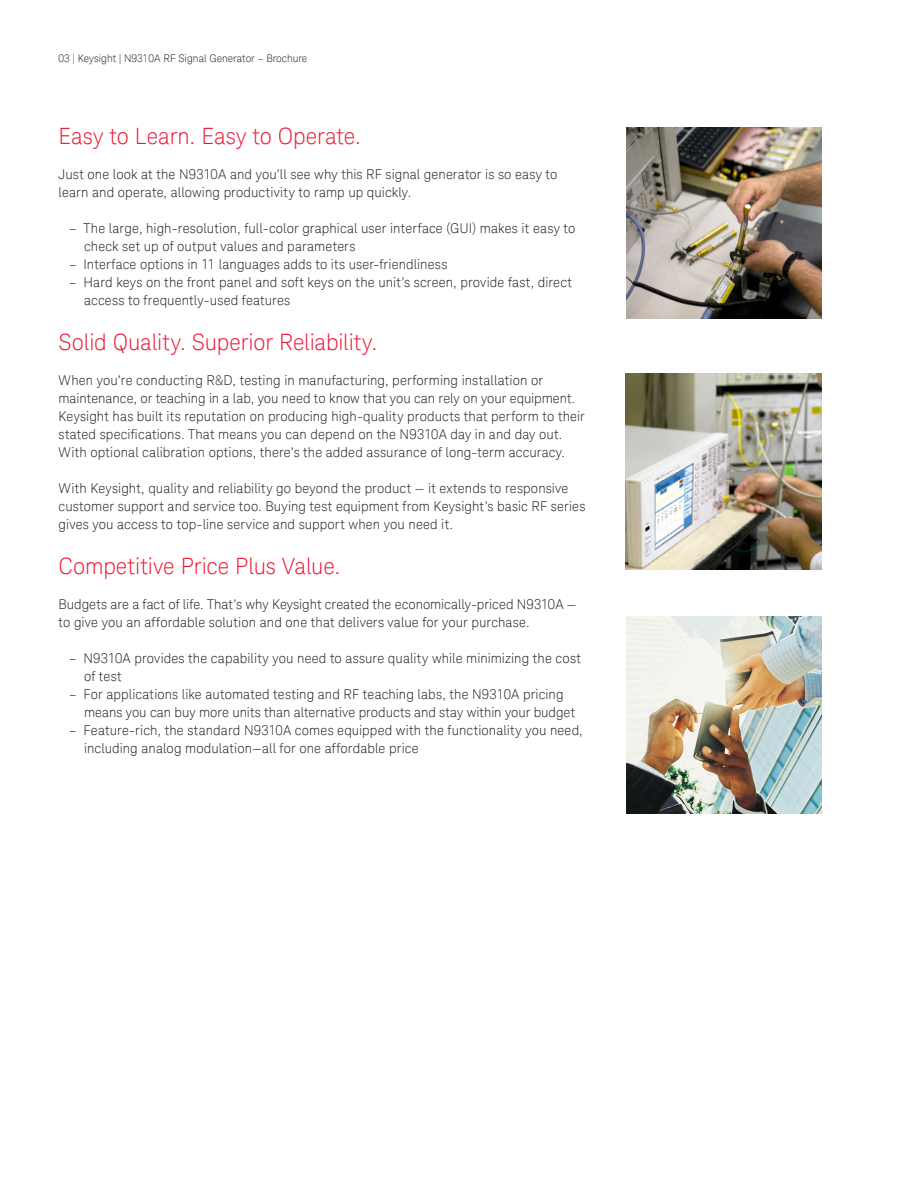
<style>
.page{position:relative;width:918px;height:1188px;background:#fff}
.page>*{position:absolute;margin:0;border:0;box-sizing:border-box;transform-origin:0 0}
.K_Heading_1{font:300 22.5px "Keysight Sans";letter-spacing:-.005em;color:#ed1a36}
.K_Body_Text{font:300 13.5px/18px "Keysight Sans";letter-spacing:.01em;color:#231f20}
.t1{font:300 10.5px "Keysight Sans";color:#231f20}
</style>
<div class="page">
<img style="left:626px;top:128px;width:196px;height:191px">
<img style="left:626px;top:373px;width:196px;height:197px">
<img style="left:626px;top:617px;width:196px;height:196px">
<p class="t1" style="left:59px;top:52px;width:250px">03 | Keysight | N9310A RF Signal Generator – Brochure</p>
<p class="K_Heading_1" style="left:59px;top:123px;width:304px">Easy to Learn. Easy to Operate.</p>
<p class="K_Body_Text" style="left:59px;top:165px;width:500px">Just one look at the N9310A and you’ll see why this RF signal generator is so easy to learn and operate, allowing productivity to ramp up quickly.</p>
<p class="K_Body_Text" style="left:84px;top:219px;width:493px;text-indent:-15px">– The large, high-resolution, full-color graphical user interface (GUI) makes it easy to check set up of output values and parameters</p>
<p class="K_Body_Text" style="left:69px;top:255px;width:380px">– Interface options in 11 languages adds to its user-friendliness</p>
<p class="K_Body_Text" style="left:84px;top:273px;width:489px;text-indent:-15px">– Hard keys on the front panel and soft keys on the unit’s screen, provide fast, direct access to frequently-used features</p>
<p class="K_Heading_1" style="left:59px;top:329px;width:320px">Solid Quality. Superior Reliability.</p>
<p class="K_Body_Text" style="left:59px;top:371px;width:528px">When you’re conducting R&amp;D, testing in manufacturing, performing installation or maintenance, or teaching in a lab, you need to know that you can rely on your equipment.<br>Keysight has built its reputation on producing high-quality products that perform to their stated specifications. That means you can depend on the N9310A day in and day out.<br>With optional calibration options, there’s the added assurance of long-term accuracy.</p>
<p class="K_Body_Text" style="left:59px;top:479px;width:528px">With Keysight, quality and reliability go beyond the product — it extends to responsive customer support and service too. Buying test equipment from Keysight’s basic RF series gives you access to top-line service and support when you need it.</p>
<p class="K_Heading_1" style="left:59px;top:553px;width:283px">Competitive Price Plus Value.</p>
<p class="K_Body_Text" style="left:59px;top:595px;width:519px">Budgets are a fact of life. That’s why Keysight created the economically-priced N9310A — to give you an affordable solution and one that delivers value for your purchase.</p>
<p class="K_Body_Text" style="left:84px;top:649px;width:498px;text-indent:-15px">– N9310A provides the capability you need to assure quality while minimizing the cost of test</p>
<p class="K_Body_Text" style="left:84px;top:685px;width:493px;text-indent:-15px">– For applications like automated testing and RF teaching labs, the N9310A pricing means you can buy more units than alternative products and stay within your budget</p>
<p class="K_Body_Text" style="left:84px;top:721px;width:500px;text-indent:-15px">– Feature-rich, the standard N9310A comes equipped with the functionality you need, including analog modulation—all for one affordable price</p>
</div>
